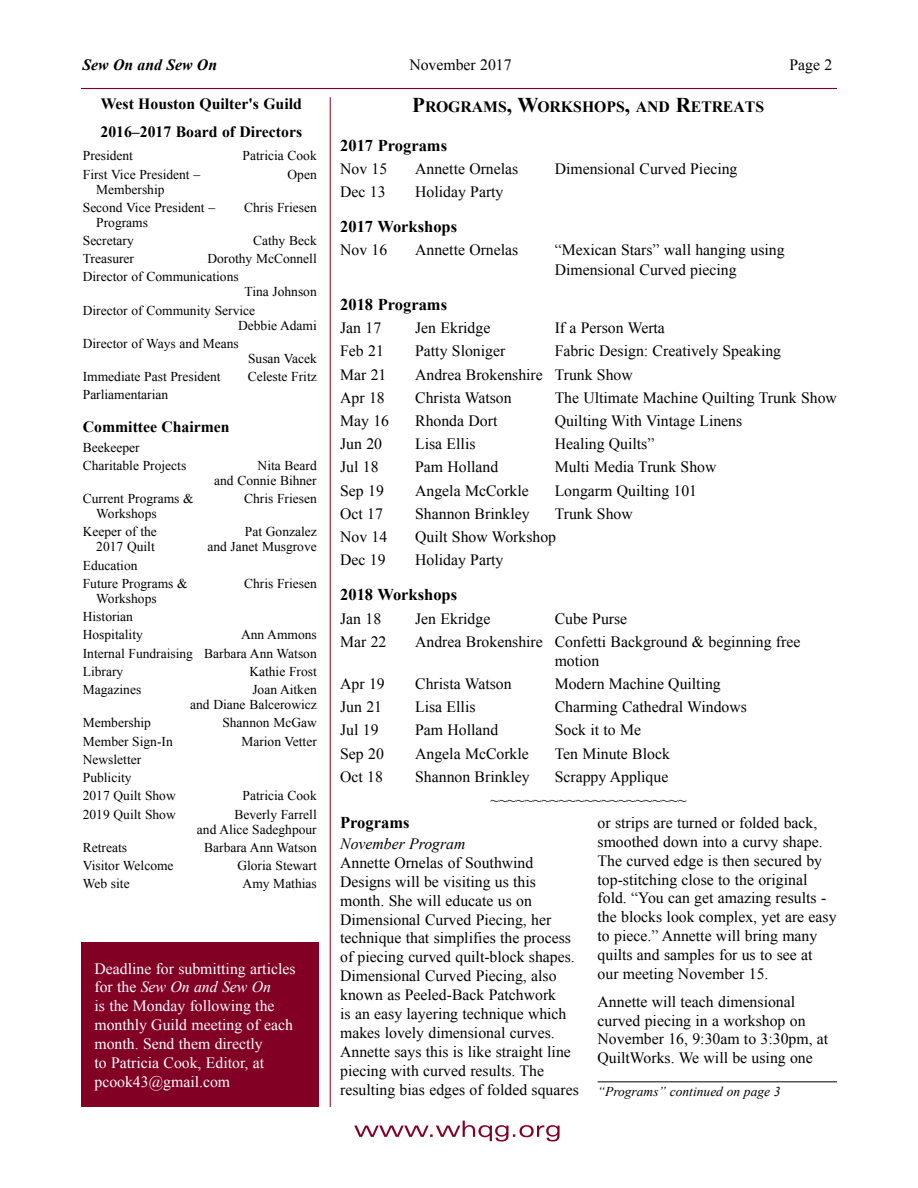
<style>
.page{position:relative;width:918px;height:1188px;background:#fff}
.page>*{position:absolute;margin:0;border:0;box-sizing:border-box;transform-origin:0 0}
.t1{font:700 16.5px "Times New Roman";color:#000}
.t2{font:15.75px/18.9px "Times New Roman";color:#000}
.t3{font:15.75px/18.9px "Times New Roman";color:#fff}
.t4{font:700 15.75px/27.6px "Times New Roman";color:#000}
.t5{font:italic 15.75px "Times New Roman";color:#000}
.t6{font:italic 700 15.75px "Times New Roman";color:#000}
.t7{font:13.5px/18.3px "Times New Roman";color:#000}
.t8{font:italic 13.5px "Times New Roman";color:#000}
.s1{font-style:italic}
.s2{font-size:21px}
</style>
<div class="page">
<hr style="left:81px;top:88px;width:756px;height:1px;background:#820024">
<svg style="left:354px;top:1121px;width:206px;height:21px"></svg>
<hr style="left:330px;top:97px;width:1px;height:1010px;background:#820024">
<div style="left:81px;top:943px;width:238px;height:164px;background:#820024"></div>
<hr style="left:598px;top:1081px;width:239px;height:1px;background:#000">
<p class="t6" style="left:82px;top:54px;width:136px">Sew On and Sew On</p>
<p class="t2" style="left:409px;top:55px;width:104px">November 2017</p>
<p class="t2" style="left:789px;top:55px;width:32px">Page</p>
<p class="t4" style="left:100px;top:90px;width:203px">West Houston Quilter's Guild<br>2016–2017 Board of Directors</p>
<p class="t7" style="left:83px;top:146px;width:52px">President</p>
<p class="t7" style="left:243px;top:146px;width:76px">Patricia Cook</p>
<p class="t7" style="left:83px;top:165px;width:119px">First Vice President –</p>
<p class="t7" style="left:288px;top:165px;width:31px">Open</p>
<p class="t7" style="left:83px;top:180px;width:134px;text-indent:14px">Membership<br>Second Vice President –</p>
<p class="t7" style="left:244px;top:198px;width:74px">Chris Friesen</p>
<p class="t7" style="left:83px;top:213px;width:67px;text-indent:14px">Programs<br>Secretary</p>
<p class="t7" style="left:253px;top:231px;width:65px">Cathy Beck</p>
<p class="t7" style="left:83px;top:249px;width:235px;text-indent:125px">Dorothy McConnell<br>Director of Communications</p>
<p class="t7" style="left:83px;top:283px;width:235px;text-indent:162px">Tina Johnson<br>Director of Community Service</p>
<p class="t7" style="left:83px;top:316px;width:235px;text-indent:155px">Debbie Adami<br>Director of Ways and Means</p>
<p class="t7" style="left:248px;top:349px;width:70px">Susan Vacek</p>
<p class="t7" style="left:83px;top:367px;width:139px">Immediate Past President</p>
<p class="t7" style="left:248px;top:367px;width:70px">Celeste Fritz</p>
<p class="t7" style="left:83px;top:386px;width:87px">Parliamentarian</p>
<p class="t4" style="left:83px;top:413px;width:148px">Committee Chairmen</p>
<p class="t7" style="left:83px;top:438px;width:105px">Beekeeper<br>Charitable Projects</p>
<p class="t7" style="left:83px;top:249px;width:53px">Treasurer</p>
<p class="t7" style="left:214px;top:458px;width:104px;line-height:15px;text-align:right">Nita Beard<br>and Connie Bihner</p>
<p class="t7" style="left:83px;top:489px;width:112px">Current Programs &amp;</p>
<p class="t7" style="left:244px;top:489px;width:74px">Chris Friesen</p>
<p class="t7" style="left:83px;top:504px;width:76px;text-align:right">Workshops<br>Keeper of the</p>
<p class="t7" style="left:245px;top:523px;width:73px">Pat Gonzalez</p>
<p class="t7" style="left:96px;top:538px;width:60px">2017 Quilt</p>
<p class="t7" style="left:207px;top:538px;width:111px">and Janet Musgrove</p>
<p class="t7" style="left:83px;top:556px;width:106px">Education<br>Future Programs &amp;</p>
<p class="t7" style="left:244px;top:574px;width:74px">Chris Friesen</p>
<p class="t7" style="left:83px;top:589px;width:75px;text-indent:13px">Workshops<br>Historian<br>Hospitality</p>
<p class="t7" style="left:83px;top:625px;width:235px;text-align:justify;text-indent:158px">Ann Ammons Internal Fundraising Barbara Ann Watson Library</p>
<p class="t7" style="left:249px;top:662px;width:69px">Kathie Frost</p>
<p class="t7" style="left:83px;top:680px;width:60px">Magazines</p>
<p class="t7" style="left:190px;top:682px;width:128px;line-height:15px;text-align:right">Joan Aitken<br>and Diane Balcerowicz</p>
<p class="t7" style="left:83px;top:713px;width:70px">Membership</p>
<p class="t7" style="left:222px;top:713px;width:96px">Shannon McGaw</p>
<p class="t7" style="left:83px;top:732px;width:91px">Member Sign-In</p>
<p class="t7" style="left:241px;top:732px;width:77px">Marion Vetter</p>
<p class="t7" style="left:83px;top:750px;width:94px">Newsletter<br>Publicity<br>2017 Quilt Show</p>
<p class="t7" style="left:243px;top:786px;width:76px">Patricia Cook</p>
<p class="t7" style="left:83px;top:805px;width:94px">2019 Quilt Show</p>
<p class="t7" style="left:197px;top:806px;width:121px;line-height:15px;text-align:right">Beverly Farrell<br>and Alice Sadeghpour</p>
<p class="t7" style="left:83px;top:838px;width:46px">Retreats</p>
<p class="t7" style="left:204px;top:838px;width:114px">Barbara Ann Watson</p>
<p class="t7" style="left:83px;top:856px;width:92px">Visitor Welcome</p>
<p class="t7" style="left:237px;top:856px;width:81px">Gloria Stewart</p>
<p class="t7" style="left:83px;top:874px;width:48px">Web site</p>
<p class="t7" style="left:243px;top:874px;width:76px">Amy Mathias</p>
<p class="t3" style="left:94px;top:959px;width:203px">Deadline for submitting articles for the <span class="s1">Sew On and Sew On<br></span>is the Monday following the monthly Guild meeting of each month. Send them directly<br>to Patricia Cook, Editor, at pcook43@gmail.com</p>
<p class="t4" style="left:412px;top:93px;width:353px"><span class="s2">P</span>rograms<span class="s2">, W</span>orkshops<span class="s2">,</span> and <span class="s2">R</span>etreats</p>
<p class="t1" style="left:340px;top:134px;width:108px">2017 Programs</p>
<p class="t2" style="left:340px;top:159px;width:49px">Nov 15</p>
<p class="t2" style="left:415px;top:159px;width:105px">Annette Ornelas</p>
<p class="t2" style="left:555px;top:159px;width:184px">Dimensional Curved Piecing</p>
<p class="t2" style="left:340px;top:182px;width:47px">Dec 13</p>
<p class="t2" style="left:415px;top:182px;width:90px">Holiday Party</p>
<p class="t1" style="left:340px;top:215px;width:119px">2017 Workshops</p>
<p class="t2" style="left:340px;top:240px;width:49px">Nov 16</p>
<p class="t2" style="left:415px;top:240px;width:105px">Annette Ornelas</p>
<p class="t2" style="left:555px;top:240px;width:231px;line-height:19.8px">“Mexican Stars” wall hanging using<br>Dimensional Curved piecing</p>
<p class="t1" style="left:340px;top:293px;width:108px">2018 Programs</p>
<p class="t2" style="left:340px;top:318px;width:43px">Jan 17</p>
<p class="t2" style="left:415px;top:318px;width:77px">Jen Ekridge</p>
<p class="t2" style="left:555px;top:318px;width:112px">If a Person Werta</p>
<p class="t2" style="left:340px;top:341px;width:45px">Feb 21</p>
<p class="t2" style="left:415px;top:341px;width:92px">Patty Sloniger</p>
<p class="t2" style="left:555px;top:341px;width:228px">Fabric Design: Creatively Speaking</p>
<p class="t2" style="left:340px;top:365px;width:48px">Mar 21</p>
<p class="t2" style="left:415px;top:365px;width:219px">Andrea Brokenshire Trunk Show</p>
<p class="t2" style="left:340px;top:388px;width:46px">Apr 18</p>
<p class="t2" style="left:415px;top:388px;width:98px">Christa Watson</p>
<p class="t2" style="left:555px;top:388px;width:284px">The Ultimate Machine Quilting Trunk Show</p>
<p class="t2" style="left:340px;top:411px;width:50px">May 16</p>
<p class="t2" style="left:415px;top:411px;width:84px">Rhonda Dort</p>
<p class="t2" style="left:555px;top:411px;width:189px">Quilting With Vintage Linens</p>
<p class="t2" style="left:340px;top:434px;width:43px">Jun 20</p>
<p class="t2" style="left:415px;top:434px;width:62px">Lisa Ellis</p>
<p class="t2" style="left:555px;top:434px;width:101px">Healing Quilts”</p>
<p class="t2" style="left:340px;top:458px;width:40px">Jul 18</p>
<p class="t2" style="left:415px;top:458px;width:85px">Pam Holland</p>
<p class="t2" style="left:555px;top:458px;width:163px">Multi Media Trunk Show</p>
<p class="t2" style="left:340px;top:481px;width:45px">Sep 19</p>
<p class="t2" style="left:415px;top:481px;width:115px">Angela McCorkle</p>
<p class="t2" style="left:555px;top:481px;width:144px">Longarm Quilting 101</p>
<p class="t2" style="left:340px;top:504px;width:44px">Oct 17</p>
<p class="t2" style="left:415px;top:504px;width:116px">Shannon Brinkley</p>
<p class="t2" style="left:555px;top:504px;width:80px">Trunk Show</p>
<p class="t2" style="left:340px;top:527px;width:49px">Nov 14</p>
<p class="t2" style="left:415px;top:527px;width:142px">Quilt Show Workshop</p>
<p class="t2" style="left:340px;top:550px;width:47px">Dec 19</p>
<p class="t2" style="left:415px;top:550px;width:90px">Holiday Party</p>
<p class="t1" style="left:340px;top:583px;width:119px">2018 Workshops</p>
<p class="t2" style="left:340px;top:609px;width:43px">Jan 18</p>
<p class="t2" style="left:415px;top:609px;width:77px">Jen Ekridge</p>
<p class="t2" style="left:555px;top:609px;width:74px">Cube Purse</p>
<p class="t2" style="left:340px;top:632px;width:48px">Mar 22</p>
<p class="t2" style="left:555px;top:632px;width:247px;text-indent:-140px">Andrea Brokenshire Confetti Background &amp; beginning free motion</p>
<p class="t2" style="left:340px;top:674px;width:46px">Apr 19</p>
<p class="t2" style="left:415px;top:674px;width:98px">Christa Watson</p>
<p class="t2" style="left:555px;top:674px;width:168px">Modern Machine Quilting</p>
<p class="t2" style="left:340px;top:697px;width:43px">Jun 21</p>
<p class="t2" style="left:415px;top:697px;width:62px">Lisa Ellis</p>
<p class="t2" style="left:555px;top:697px;width:194px">Charming Cathedral Windows</p>
<p class="t2" style="left:340px;top:720px;width:40px">Jul 19</p>
<p class="t2" style="left:415px;top:720px;width:85px">Pam Holland</p>
<p class="t2" style="left:555px;top:720px;width:88px">Sock it to Me</p>
<p class="t2" style="left:340px;top:744px;width:45px">Sep 20</p>
<p class="t2" style="left:415px;top:744px;width:115px">Angela McCorkle</p>
<p class="t2" style="left:555px;top:744px;width:117px">Ten Minute Block</p>
<p class="t2" style="left:340px;top:767px;width:44px">Oct 18</p>
<p class="t2" style="left:415px;top:767px;width:116px">Shannon Brinkley</p>
<p class="t2" style="left:491px;top:765px;width:197px;line-height:23.2px;text-indent:64px">Scrappy Applique ~~~~~~~~~~~~~~~~~~~~~~~</p>
<p class="t1" style="left:340px;top:811px;width:71px">Programs</p>
<p class="t5" style="left:340px;top:833px;width:127px">November Program</p>
<p class="t2" style="left:340px;top:853px;width:240px">Annette Ornelas of Southwind Designs will be visiting us this month. She will educate us on Dimensional Curved Piecing, her technique that simplifies the process of piecing curved quilt-block shapes.<br>Dimensional Curved Piecing, also known as Peeled-Back Patchwork<br>is an easy layering technique which makes lovely dimensional curves.<br>Annette says this is like straight line piecing with curved results. The resulting bias edges of folded squares</p>
<p class="t2" style="left:598px;top:813px;width:240px">or strips are turned or folded back, smoothed down into a curvy shape.<br>The curved edge is then secured by top-stitching close to the original fold. “You can get amazing results - the blocks look complex, yet are easy to piece.” Annette will bring many quilts and samples for us to see at our meeting November 15.</p>
<p class="t2" style="left:598px;top:992px;width:232px">Annette will teach dimensional curved piecing in a workshop on<br>November 16, 9:30am to 3:30pm, at<br>QuiltWorks. We will be using one</p>
<p class="t8" style="left:598px;top:1082px;width:174px">“Programs” continued on page</p>
</div>
